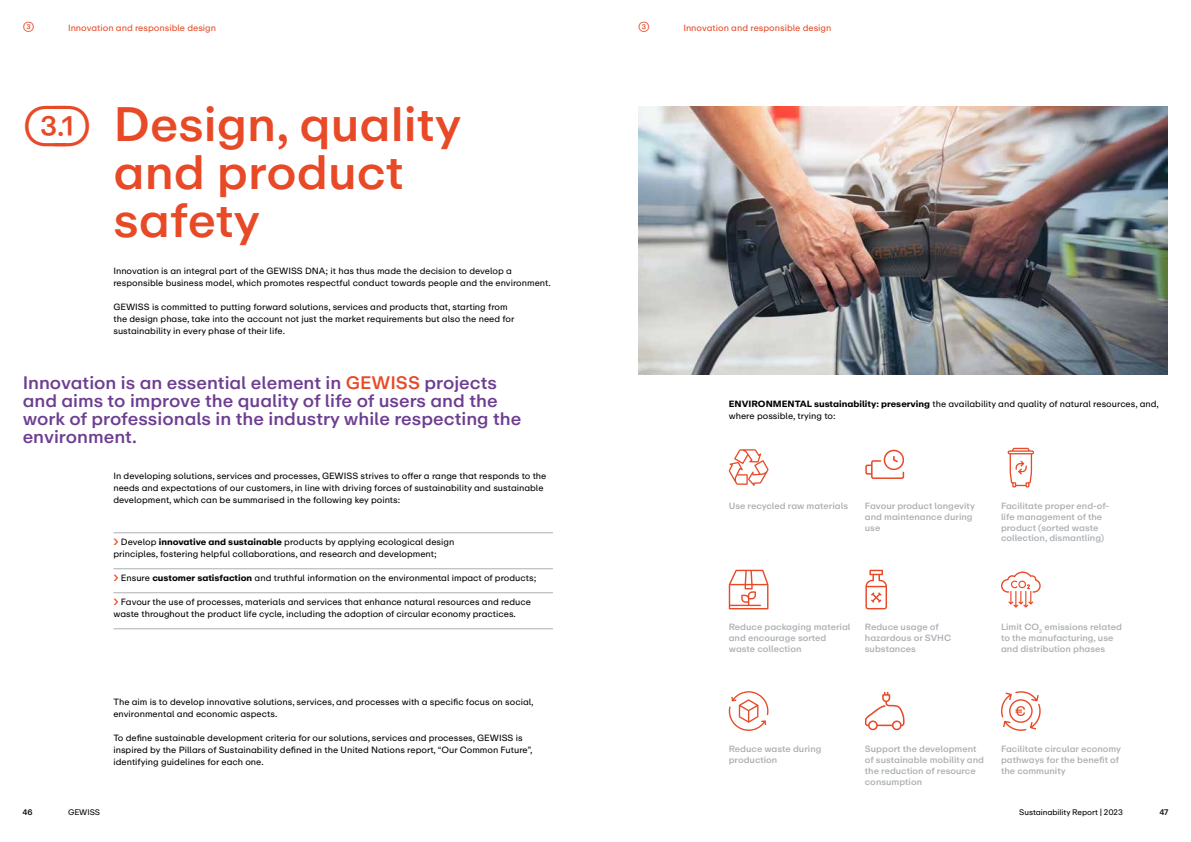
<style>
.page{position:relative;width:1191px;height:842px;background:#fff}
.page>*{position:absolute;margin:0;border:0;box-sizing:border-box;transform-origin:0 0}
.t1{font:500 48px/48px "ABC Repro";color:#e84926}
.t2{font:500 18px/18px "ABC Repro";color:#6d3e91}
.t3{font:12px "ABC Repro";color:#e84926}
.t4{font:9px/12px "ABC Repro";color:#000}
.t5{font:500 9px/10.8px "ABC Repro";color:#acafb2}
.t6{font:9px "ABC Repro";color:#e84926}
.t7{font:8px "ABC Repro";letter-spacing:-.01em;color:#000}
.t8{font:500 8px "ABC Repro";color:#000}
.s1{font-weight:400}
.s2{color:#e84926}
.s3{font-weight:700}
</style>
<div class="page">
<img style="left:638px;top:107px;width:530px;height:268px">
<svg style="left:1007px;top:448px;width:27px;height:39px"></svg>
<svg style="left:729px;top:570px;width:39px;height:39px"></svg>
<svg style="left:865px;top:570px;width:22px;height:39px"></svg>
<svg style="left:1001px;top:691px;width:39px;height:40px"></svg>
<svg style="left:865px;top:450px;width:39px;height:29px"></svg>
<svg style="left:865px;top:692px;width:39px;height:38px"></svg>
<svg style="left:729px;top:691px;width:39px;height:40px"></svg>
<svg style="left:729px;top:449px;width:39px;height:37px"></svg>
<svg style="left:1001px;top:571px;width:39px;height:37px"></svg>
<hr style="left:113px;top:532px;width:440px;height:1px;background:#acafb2">
<hr style="left:113px;top:568px;width:440px;height:1px;background:#acafb2">
<hr style="left:113px;top:592px;width:440px;height:1px;background:#acafb2">
<hr style="left:113px;top:628px;width:440px;height:1px;background:#acafb2">
<h3 class="t3" style="left:23px;top:19px;width:13px">3</h3>
<p class="t6" style="left:68px;top:22px;width:150px">Innovation and responsible design</p>
<h3 class="t3" style="left:638px;top:19px;width:13px">3</h3>
<p class="t6" style="left:683px;top:22px;width:150px">Innovation and responsible design</p>
<h1 class="t1" style="left:113px;top:100px;width:349px;text-indent:-91px"><span class="s1">3.1</span> Design, quality and product safety</h1>
<p class="t4" style="left:113px;top:265px;width:439px">Innovation is an integral part of the GEWISS DNA; it has thus made the decision to develop a responsible business model, which promotes respectful conduct towards people and the environment.</p>
<p class="t4" style="left:113px;top:301px;width:402px">GEWISS is committed to putting forward solutions, services and products that, starting from the design phase, take into the account not just the market requirements but also the need for sustainability in every phase of their life.</p>
<h2 class="t2" style="left:23px;top:374px;width:500px">Innovation is an essential element in <span class="s2">GEWISS</span> projects and aims to improve the quality of life of users and the work of professionals in the industry while respecting the environment.</h2>
<p class="t4" style="left:113px;top:470px;width:434px">In developing solutions, services and processes, GEWISS strives to offer a range that responds to the needs and expectations of our customers, in line with driving forces of sustainability and sustainable development, which can be summarised in the following key points:</p>
<p class="t4" style="left:113px;top:536px;width:342px;text-indent:7px">Develop <span class="s3">innovative and sustainable</span> products by applying ecological design principles, fostering helpful collaborations, and research and development;</p>
<p class="t4" style="left:121px;top:572px;width:417px">Ensure <span class="s3">customer satisfaction</span> and truthful information on the environmental impact of products;</p>
<p class="t4" style="left:113px;top:596px;width:419px;text-indent:7px">Favour the use of processes, materials and services that enhance natural resources and reduce waste throughout the product life cycle, including the adoption of circular economy practices.</p>
<p class="t4" style="left:113px;top:696px;width:421px">The aim is to develop innovative solutions, services, and processes with a specific focus on social, environmental and economic aspects.</p>
<p class="t4" style="left:113px;top:732px;width:420px">To define sustainable development criteria for our solutions, services and processes, GEWISS is inspired by the Pillars of Sustainability defined in the United Nations report, “Our Common Future”, identifying guidelines for each one.</p>
<p class="t4" style="left:729px;top:398px;width:431px"><span class="s3">ENVIRONMENTAL sustainability: preserving</span> the availability and quality of natural resources, and, where possible, trying to:</p>
<p class="t5" style="left:729px;top:500px;width:121px">Use recycled raw materials</p>
<p class="t5" style="left:865px;top:500px;width:112px">Favour product longevity and maintenance during use</p>
<p class="t5" style="left:1001px;top:500px;width:110px">Facilitate proper end-of&shy;life management of the product (sorted waste collection, dismantling)</p>
<p class="t5" style="left:729px;top:622px;width:123px">Reduce packaging material and encourage sorted waste collection</p>
<p class="t5" style="left:865px;top:622px;width:88px">Reduce usage of hazardous or SVHC substances</p>
<p class="t5" style="left:1001px;top:622px;width:122px">Limit CO<sub>2</sub> emissions related to the manufacturing, use and distribution phases</p>
<p class="t5" style="left:729px;top:744px;width:94px">Reduce waste during production</p>
<p class="t5" style="left:865px;top:744px;width:121px">Support the development of sustainable mobility and the reduction of resource consumption</p>
<p class="t5" style="left:1001px;top:744px;width:122px">Facilitate circular economy pathways for the benefit of the community</p>
<p class="t8" style="left:22px;top:807px;width:12px">46</p>
<p class="t7" style="left:68px;top:807px;width:34px">GEWISS</p>
<p class="t7" style="left:1019px;top:807px;width:105px">Sustainability Report | 2023</p>
<p class="t8" style="left:1159px;top:807px;width:11px">47</p>
</div>
